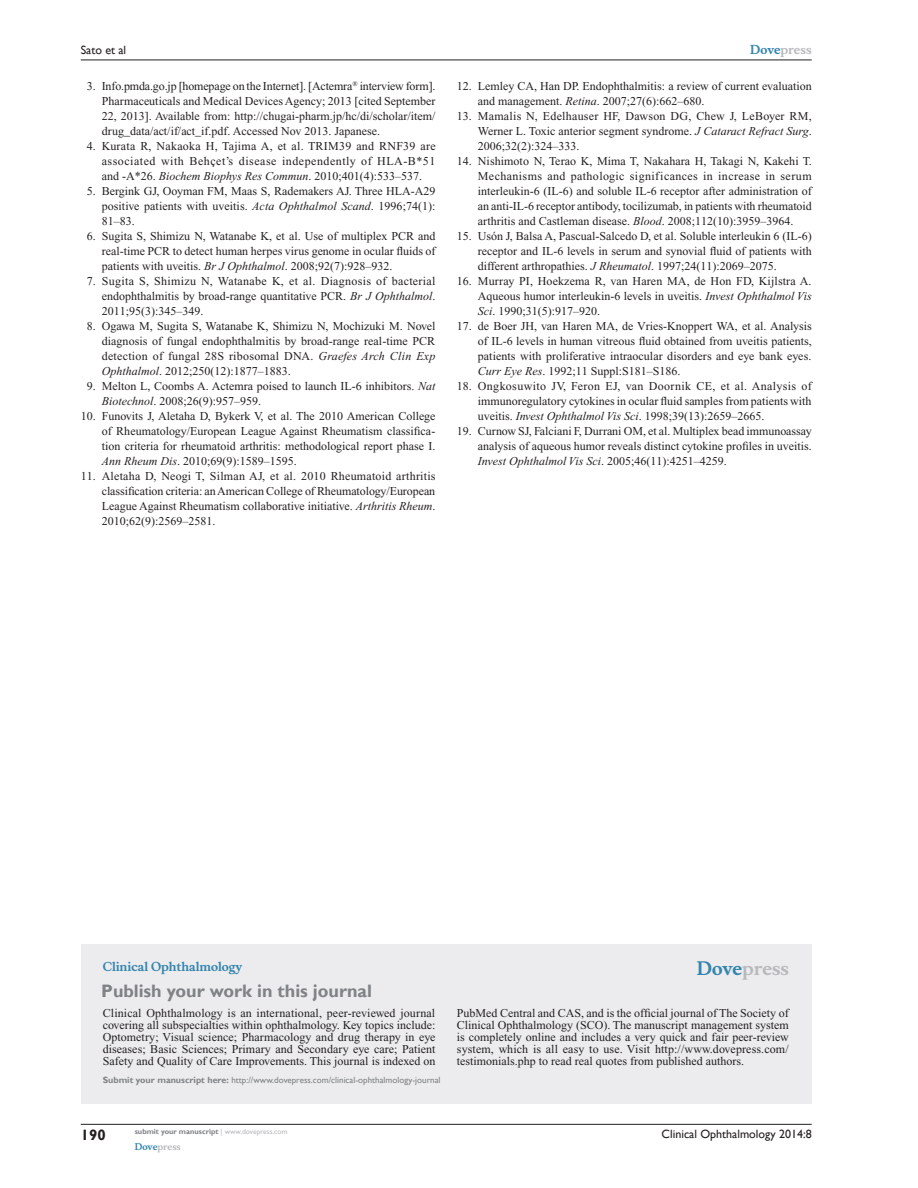
<style>
.page{position:relative;width:918px;height:1188px;background:#fff}
.page>*{position:absolute;margin:0;border:0;box-sizing:border-box;transform-origin:0 0}
.PromBx-H1{font:700 18px "Gill Sans";color:#808285}
.PromBx-Brand{font:700 18px "Musee";color:#b8b9bc}
.t1{font:700 15px "Gill Sans";color:#231f20}
.RefNL2{font:12px/15px "Times New Roman";color:#231f20;text-align:justify}
.PromBx-Tx{font:12px/12px "Times New Roman";color:#231f20;text-align:justify}
.t2{font:12px "Gill Sans";color:#231f20}
.PromBx-JrnlName{font:700 12px "Musee";color:#3485ae}
.t3{font:700 12px "Musee";color:#b8b9bc}
.PromBx-SubmitMssWebA{font:9px "Gill Sans";color:#808285}
.t4{font:700 9px "Musee";color:#b8b9bc}
.t5{font:700 7.5px "Gill Sans";color:#808285}
.s1{font-style:italic}
.s2{color:#3485ae}
.s3{font-weight:700}
.s4{font-weight:400;color:#b8b9bc}
</style>
<div class="page">
<div style="left:81px;top:944px;width:731px;height:159px;background:#ececee"></div>
<hr style="left:81px;top:1124px;width:731px;height:1px;background:#231f20">
<hr style="left:81px;top:60px;width:731px;height:1px;background:#231f20">
<p class="t2" style="left:81px;top:43px;width:47px">Sato et al</p>
<p class="RefNL2" style="left:102px;top:79px;width:335px;text-indent:-15px">3. Info.pmda.go.jp [homepage on the Internet]. [Actemra<sup>®</sup> interview form].<br>Pharmaceuticals and Medical Devices Agency; 2013 [cited September 22, 2013]. Available from: http://chugai-pharm.jp/hc/di/scholar/item/ drug_data/act/if/act_if.pdf. Accessed Nov 2013. Japanese.</p>
<p class="RefNL2" style="left:102px;top:139px;width:335px;text-indent:-15px">4. Kurata R, Nakaoka H, Tajima A, et al. TRIM39 and RNF39 are associated with Behçet’s disease independently of HLA-B*51 and -A*26. <span class="s1">Biochem Biophys Res Commun</span>. 2010;401(4):533–537.</p>
<p class="RefNL2" style="left:102px;top:184px;width:335px;text-indent:-15px">5. Bergink GJ, Ooyman FM, Maas S, Rademakers AJ. Three HLA-A29 positive patients with uveitis. <span class="s1">Acta Ophthalmol Scand</span>. 1996;74(1):<br>81–83.</p>
<p class="RefNL2" style="left:102px;top:229px;width:335px;text-indent:-15px">6. Sugita S, Shimizu N, Watanabe K, et al. Use of multiplex PCR and real-time PCR to detect human herpes virus genome in ocular fluids of patients with uveitis. <span class="s1">Br J Ophthalmol</span>. 2008;92(7):928–932.</p>
<p class="RefNL2" style="left:102px;top:274px;width:335px;text-indent:-15px">7. Sugita S, Shimizu N, Watanabe K, et al. Diagnosis of bacterial endophthalmitis by broad-range quantitative PCR. <span class="s1">Br J Ophthalmol</span>.<br>2011;95(3):345–349.</p>
<p class="RefNL2" style="left:102px;top:319px;width:335px;text-indent:-15px">8. Ogawa M, Sugita S, Watanabe K, Shimizu N, Mochizuki M. Novel diagnosis of fungal endophthalmitis by broad-range real-time PCR detection of fungal 28S ribosomal DNA. <span class="s1">Graefes Arch Clin Exp Ophthalmol</span>. 2012;250(12):1877–1883.</p>
<p class="RefNL2" style="left:102px;top:379px;width:335px;text-indent:-15px">9. Melton L, Coombs A. Actemra poised to launch IL-6 inhibitors. <span class="s1">Nat<br>Biotechnol</span>. 2008;26(9):957–959.</p>
<p class="RefNL2" style="left:102px;top:409px;width:335px;text-indent:-21px">10. Funovits J, Aletaha D, Bykerk V, et al. The 2010 American College of Rheumatology/European League Against Rheumatism classifica&shy;tion criteria for rheumatoid arthritis: methodological report phase I.<br><span class="s1">Ann Rheum Dis</span>. 2010;69(9):1589–1595.</p>
<p class="RefNL2" style="left:102px;top:469px;width:335px;text-indent:-21px">11. Aletaha D, Neogi T, Silman AJ, et al. 2010 Rheumatoid arthritis classification criteria: an American College of Rheumatology/European League Against Rheumatism collaborative initiative. <span class="s1">Arthritis Rheum</span>.<br>2010;62(9):2569–2581.</p>
<p class="t3" style="left:750px;top:43px;width:63px"><span class="s2">Dove</span>press</p>
<p class="RefNL2" style="left:478px;top:79px;width:335px;text-indent:-21px">12. Lemley CA, Han DP. Endophthalmitis: a review of current evaluation and management. <span class="s1">Retina</span>. 2007;27(6):662–680.</p>
<p class="RefNL2" style="left:478px;top:109px;width:335px;text-indent:-21px">13. Mamalis N, Edelhauser HF, Dawson DG, Chew J, LeBoyer RM, Werner L. Toxic anterior segment syndrome. <span class="s1">J Cataract Refract Surg</span>.<br>2006;32(2):324–333.</p>
<p class="RefNL2" style="left:478px;top:154px;width:336px;text-indent:-21px">14. Nishimoto N, Terao K, Mima T, Nakahara H, Takagi N, Kakehi T.<br>Mechanisms and pathologic significances in increase in serum interleukin-6 (IL-6) and soluble IL-6 receptor after administration of an anti-IL-6 receptor antibody, tocilizumab, in patients with rheumatoid arthritis and Castleman disease. <span class="s1">Blood</span>. 2008;112(10):3959–3964.</p>
<p class="RefNL2" style="left:478px;top:229px;width:335px;text-indent:-21px">15. Usón J, Balsa A, Pascual-Salcedo D, et al. Soluble interleukin 6 (IL-6) receptor and IL-6 levels in serum and synovial fluid of patients with different arthropathies. <span class="s1">J Rheumatol</span>. 1997;24(11):2069–2075.</p>
<p class="RefNL2" style="left:478px;top:274px;width:335px;text-indent:-21px">16. Murray PI, Hoekzema R, van Haren MA, de Hon FD, Kijlstra A.<br>Aqueous humor interleukin-6 levels in uveitis. <span class="s1">Invest Ophthalmol Vis Sci</span>. 1990;31(5):917–920.</p>
<p class="RefNL2" style="left:478px;top:319px;width:335px;text-indent:-21px">17. de Boer JH, van Haren MA, de Vries-Knoppert WA, et al. Analysis of IL-6 levels in human vitreous fluid obtained from uveitis patients, patients with proliferative intraocular disorders and eye bank eyes.<br><span class="s1">Curr Eye Res</span>. 1992;11 Suppl:S181–S186.</p>
<p class="RefNL2" style="left:478px;top:379px;width:335px;text-indent:-21px">18. Ongkosuwito JV, Feron EJ, van Doornik CE, et al. Analysis of immunoregulatory cytokines in ocular fluid samples from patients with uveitis. <span class="s1">Invest Ophthalmol Vis Sci</span>. 1998;39(13):2659–2665.</p>
<p class="RefNL2" style="left:478px;top:424px;width:335px;text-indent:-21px">19. Curnow SJ, Falciani F, Durrani OM, et al. Multiplex bead immunoassay analysis of aqueous humor reveals distinct cytokine profiles in uveitis.<br><span class="s1">Invest Ophthalmol Vis Sci</span>. 2005;46(11):4251–4259.</p>
<p class="PromBx-JrnlName" style="left:103px;top:959px;width:141px">Clinical Ophthalmology</p>
<p class="PromBx-H1" style="left:101px;top:980px;width:272px">Publish your work in this journal</p>
<p class="PromBx-Brand" style="left:697px;top:958px;width:94px"><span class="s2">Dove</span>press</p>
<p class="PromBx-Tx" style="left:103px;top:1007px;width:334px">Clinical Ophthalmology is an international, peer-reviewed journal covering all subspecialties within ophthalmology. Key topics include:<br>Optometry; Visual science; Pharmacology and drug therapy in eye diseases; Basic Sciences; Primary and Secondary eye care; Patient Safety and Quality of Care Improvements. This journal is indexed on</p>
<p class="PromBx-Tx" style="left:457px;top:1007px;width:333px">PubMed Central and CAS, and is the official journal of The Society of Clinical Ophthalmology (SCO). The manuscript management system is completely online and includes a very quick and fair peer-review system, which is all easy to use. Visit http://www.dovepress.com/ testimonials.php to read real quotes from published authors.</p>
<p class="PromBx-SubmitMssWebA" style="left:103px;top:1075px;width:339px"><span class="s3">Submit your manuscript here:</span> http://www.dovepress.com/clinical-ophthalmology-journal</p>
<p class="t1" style="left:81px;top:1126px;width:26px">190</p>
<p class="t5" style="left:135px;top:1127px;width:154px">submit your manuscript <span class="s4">| www.dovepress.com</span></p>
<p class="t4" style="left:135px;top:1141px;width:48px"><span class="s2">Dove</span>press</p>
<p class="t2" style="left:662px;top:1127px;width:152px">Clinical Ophthalmology 2014:8</p>
</div>
